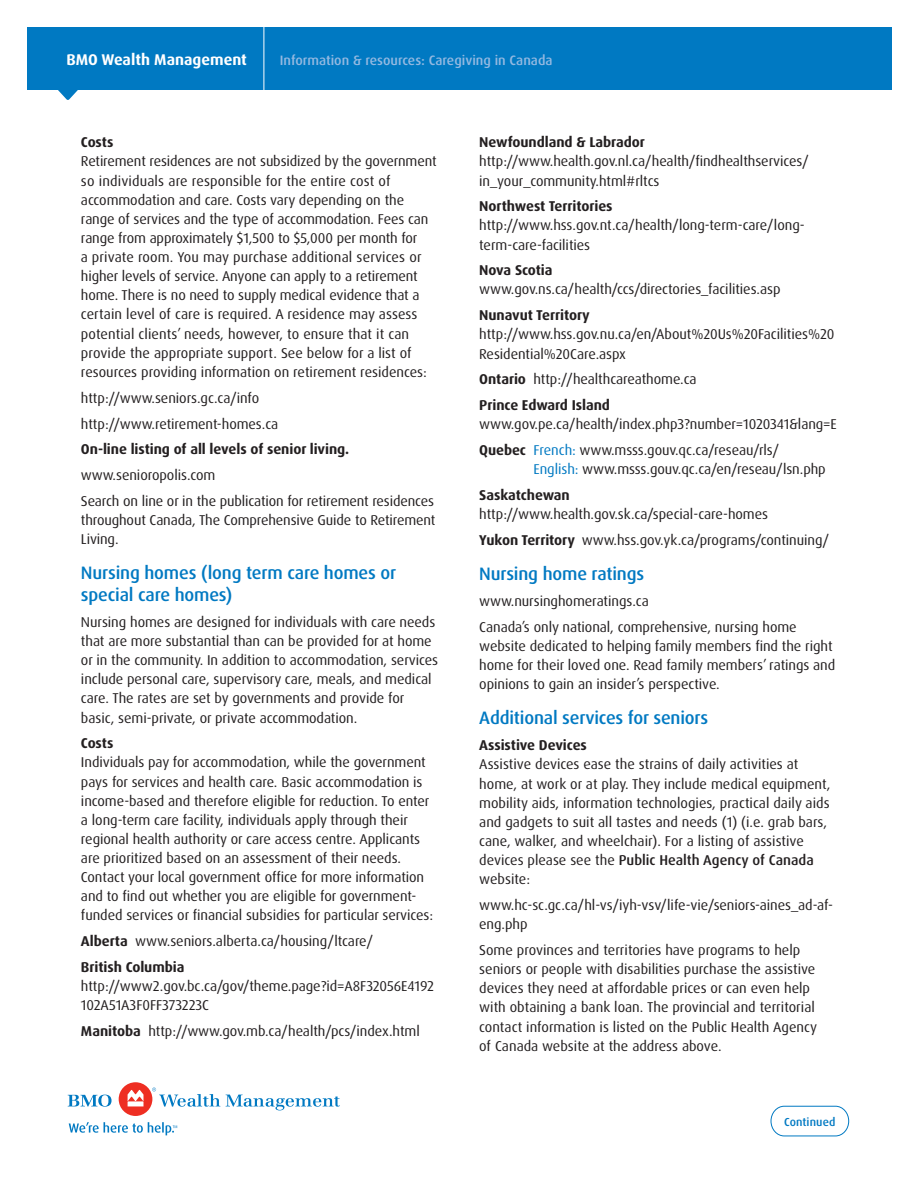
<style>
.page{position:relative;width:918px;height:1188px;background:#fff}
.page>*{position:absolute;margin:0;border:0;box-sizing:border-box;transform-origin:0 0}
.t1{font:500 18px/21.6px "Dax Pro";letter-spacing:-.01em;color:#0079c2}
.t2{font:700 15.6px "Dax Pro";color:#fff}
.t3{font:14.25px/19px "Dax Pro";letter-spacing:-.005em;color:#231f20}
.t4{font:700 14.25px "Dax Pro";letter-spacing:-.005em;color:#231f20}
.t5{font:500 13.65px "Dax Pro";color:#94b9e1}
.t6{font:500 11.55px "Dax Pro";letter-spacing:.01em;color:#0079c2}
.s1{font-weight:700}
.s2{color:#0079c2}
.s3{font-weight:500}
</style>
<div class="page">
<div style="left:27px;top:27px;width:865px;height:62px;background:#0079c2"></div>
<svg style="left:58px;top:89px;width:20px;height:11px"></svg>
<hr style="left:264px;top:13px;width:1px;height:81px;background:#fff">
<svg style="left:68px;top:1095px;width:44px;height:12px"></svg>
<div style="left:119px;top:1082px;width:33px;height:34px;background:#ee2e22;border-radius:50%"></div>
<svg style="left:226px;top:1095px;width:114px;height:15px"></svg>
<svg style="left:128px;top:1090px;width:15px;height:16px"></svg>
<svg style="left:152px;top:1087px;width:68px;height:20px"></svg>
<svg style="left:69px;top:1122px;width:108px;height:13px"></svg>
<svg style="left:771px;top:1106px;width:78px;height:30px"></svg>
<p class="t2" style="left:66px;top:50px;width:182px">BMO Wealth Management</p>
<p class="t5" style="left:280px;top:52px;width:274px">Information &amp; resources: Caregiving in Canada</p>
<h2 class="t4" style="left:81px;top:133px;width:34px">Costs</h2>
<p class="t3" style="left:81px;top:152px;width:357px">Retirement residences are not subsidized by the government so individuals are responsible for the entire cost of accommodation and care. Costs vary depending on the range of services and the type of accommodation. Fees can range from approximately $1,500 to $5,000 per month for<br>a private room. You may purchase additional services or higher levels of service. Anyone can apply to a retirement home. There is no need to supply medical evidence that a certain level of care is required. A residence may assess potential clients’ needs, however, to ensure that it can provide the appropriate support. See below for a list of resources providing information on retirement residences:</p>
<p class="t3" style="left:81px;top:385px;width:199px;line-height:26px">http://www.seniors.gc.ca/info http://www.retirement-homes.ca</p>
<p class="t4" style="left:81px;top:440px;width:270px">On-line listing of all levels of senior living.</p>
<p class="t3" style="left:81px;top:466px;width:136px">www.senioropolis.com</p>
<p class="t3" style="left:81px;top:492px;width:356px;text-align:justify">Search on line or in the publication for retirement residences throughout Canada, The Comprehensive Guide to Retirement Living.</p>
<h1 class="t1" style="left:81px;top:562px;width:317px">Nursing homes (long term care homes or special care homes)</h1>
<p class="t3" style="left:81px;top:612px;width:359px">Nursing homes are designed for individuals with care needs that are more substantial than can be provided for at home or in the community. In addition to accommodation, services include personal care, supervisory care, meals, and medical care. The rates are set by governments and provide for basic, semi-private, or private accommodation.</p>
<h2 class="t4" style="left:81px;top:734px;width:34px">Costs</h2>
<p class="t3" style="left:81px;top:753px;width:354px">Individuals pay for accommodation, while the government pays for services and health care. Basic accommodation is income-based and therefore eligible for reduction. To enter a long-term care facility, individuals apply through their regional health authority or care access centre. Applicants are prioritized based on an assessment of their needs.<br>Contact your local government office for more information and to find out whether you are eligible for government&shy;funded services or financial subsidies for particular services:</p>
<p class="t3" style="left:81px;top:932px;width:294px"><span class="s1">Alberta</span> www.seniors.alberta.ca/housing/ltcare/</p>
<p class="t3" style="left:81px;top:958px;width:355px"><span class="s1">British Columbia </span>http://www2.gov.bc.ca/gov/theme.page?id=A8F32056E4192<br>102A51A3F0FF373223C</p>
<p class="t3" style="left:81px;top:1022px;width:340px"><span class="s1">Manitoba</span> http://www.gov.mb.ca/health/pcs/index.html</p>
<p class="t3" style="left:479px;top:133px;width:331px"><span class="s1">Newfoundland &amp; Labrador </span>http://www.health.gov.nl.ca/health/findhealthservices/ in_your_community.html#rltcs</p>
<p class="t3" style="left:479px;top:197px;width:327px"><span class="s1">Northwest Territories </span>http://www.hss.gov.nt.ca/health/long-term-care/long&shy;term-care-facilities</p>
<p class="t3" style="left:479px;top:261px;width:303px"><span class="s1">Nova Scotia </span>www.gov.ns.ca/health/ccs/directories_facilities.asp</p>
<p class="t3" style="left:479px;top:306px;width:357px"><span class="s1">Nunavut Territory </span>http://www.hss.gov.nu.ca/en/About%20Us%20Facilities%20<br>Residential%20Care.aspx</p>
<p class="t3" style="left:479px;top:370px;width:219px"><span class="s1">Ontario</span> http://healthcareathome.ca</p>
<p class="t3" style="left:479px;top:396px;width:359px"><span class="s1">Prince Edward Island </span>www.gov.pe.ca/health/index.php3?number=1020341&amp;lang=E</p>
<p class="t3" style="left:534px;top:441px;width:294px;text-indent:-54px"><span class="s1">Quebec</span> <span class="s2">French:</span> www.msss.gouv.qc.ca/reseau/rls/<br><span class="s2">English:</span> www.msss.gouv.qc.ca/en/reseau/lsn.php</p>
<p class="t3" style="left:479px;top:486px;width:290px"><span class="s1">Saskatchewan </span>http://www.health.gov.sk.ca/special-care-homes</p>
<p class="t3" style="left:479px;top:531px;width:352px"><span class="s1">Yukon Territory</span> www.hss.gov.yk.ca/programs/continuing/</p>
<h1 class="t1" style="left:479px;top:563px;width:167px">Nursing home ratings</h1>
<p class="t3" style="left:479px;top:592px;width:171px">www.nursinghomeratings.ca</p>
<p class="t3" style="left:479px;top:618px;width:358px">Canada’s only national, comprehensive, nursing home website dedicated to helping family members find the right home for their loved one. Read family members’ ratings and opinions to gain an insider’s perspective.</p>
<h1 class="t1" style="left:479px;top:708px;width:231px">Additional services for seniors</h1>
<h2 class="t4" style="left:479px;top:736px;width:109px">Assistive Devices</h2>
<p class="t3" style="left:479px;top:755px;width:353px">Assistive devices ease the strains of daily activities at home, at work or at play. They include medical equipment, mobility aids, information technologies, practical daily aids and gadgets to suit all tastes and needs (1) (i.e. grab bars, cane, walker, and wheelchair). For a listing of assistive devices please see the <span class="s3">Public Health Agency of Canada </span>website:</p>
<p class="t3" style="left:479px;top:896px;width:355px">www.hc-sc.gc.ca/hl-vs/iyh-vsv/life-vie/seniors-aines_ad-af&shy;eng.php</p>
<p class="t3" style="left:479px;top:941px;width:339px">Some provinces and territories have programs to help seniors or people with disabilities purchase the assistive devices they need at affordable prices or can even help with obtaining a bank loan. The provincial and territorial contact information is listed on the Public Health Agency of Canada website at the address above.</p>
<p class="t6" style="left:784px;top:1114px;width:53px">Continued</p>
</div>
